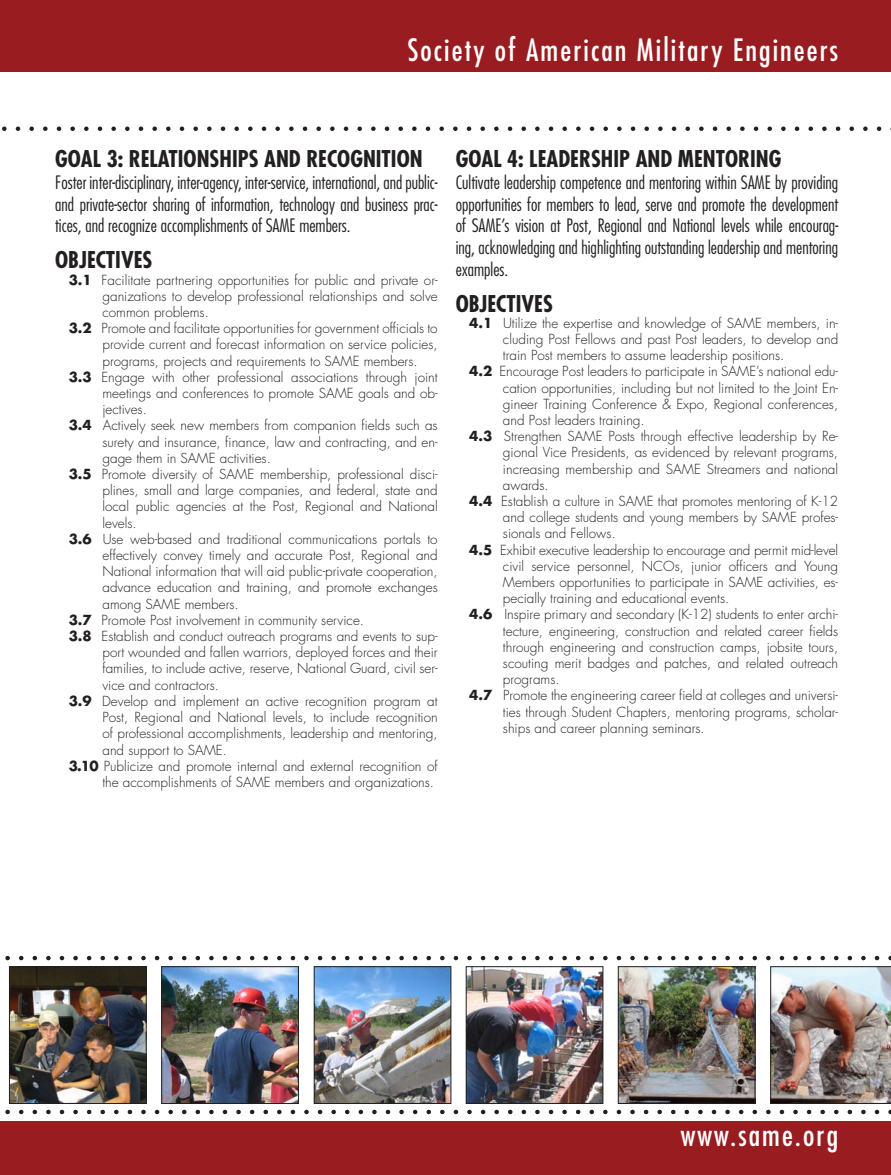
<style>
.page{position:relative;width:891px;height:1175px;background:#fff}
.page>*{position:absolute;margin:0;border:0;box-sizing:border-box;transform-origin:0 0}
.Photo_Caption{font:condensed 30px "Futura";letter-spacing:.07em;color:#fff}
.Futura_Officers{font:700 condensed 22.5px "Futura";color:#231f20}
.Futura_Officers-2{font:300 condensed 18px/21.6px "Futura";color:#231f20;text-align:justify}
.Photo_Caption-2{font:300 13.5px/16.2px "Futura";color:#231f20;text-align:justify}
.s1{font-weight:700}
</style>
<div class="page">
<div style="left:0;top:0;width:891px;height:1174px;background:#991c20"></div>
<div style="left:0;top:72px;width:891px;height:1048px;background:#fff"></div>
<svg style="left:2px;top:126px;width:889px;height:5px"></svg>
<svg style="left:5px;top:955px;width:886px;height:5px"></svg>
<svg style="left:5px;top:1109px;width:886px;height:5px"></svg>
<img style="left:11px;top:968px;width:134px;height:133px">
<div style="left:9px;top:966px;width:138px;height:137px;border:1px solid #231f20"></div>
<img style="left:163px;top:968px;width:134px;height:133px">
<div style="left:161px;top:966px;width:138px;height:137px;border:1px solid #231f20"></div>
<img style="left:316px;top:968px;width:133px;height:133px">
<div style="left:314px;top:966px;width:137px;height:137px;border:1px solid #231f20"></div>
<img style="left:468px;top:968px;width:133px;height:133px">
<div style="left:466px;top:966px;width:137px;height:137px;border:1px solid #231f20"></div>
<img style="left:770px;top:966px;width:121px;height:137px">
<img style="left:620px;top:968px;width:133px;height:133px">
<div style="left:618px;top:966px;width:137px;height:137px;border:1px solid #231f20"></div>
<p class="Photo_Caption" style="left:408px;top:31px;width:432px">Society of American Military Engineers</p>
<p class="Futura_Officers" style="left:55px;top:145px;width:369px">GOAL 3: RELATIONSHIPS AND RECOGNITION</p>
<p class="Futura_Officers-2" style="left:55px;top:171px;width:384px">Foster inter-disciplinary, inter-agency, inter-service, international, and public&shy;and private-sector sharing of information, technology and business prac&shy;tices, and recognize accomplishments of SAME members.</p>
<p class="Futura_Officers" style="left:55px;top:245px;width:99px">OBJECTIVES</p>
<p class="Photo_Caption-2" style="left:102px;top:272px;width:337px;text-indent:-34px"><span class="s1">3.1</span> Facilitate partnering opportunities for public and private or&shy;ganizations to develop professional relationships and solve common problems.</p>
<p class="Photo_Caption-2" style="left:102px;top:320px;width:337px;text-indent:-34px"><span class="s1">3.2</span> Promote and facilitate opportunities for government officials to provide current and forecast information on service policies, programs, projects and requirements to SAME members.</p>
<p class="Photo_Caption-2" style="left:102px;top:369px;width:337px;text-indent:-34px"><span class="s1">3.3</span> Engage with other professional associations through joint meetings and conferences to promote SAME goals and ob&shy;jectives.</p>
<p class="Photo_Caption-2" style="left:102px;top:417px;width:337px;text-indent:-34px"><span class="s1">3.4</span> Actively seek new members from companion fields such as surety and insurance, finance, law and contracting, and en&shy;gage them in SAME activities.</p>
<p class="Photo_Caption-2" style="left:102px;top:466px;width:337px;text-indent:-34px"><span class="s1">3.5</span> Promote diversity of SAME membership, professional disci&shy;plines, small and large companies, and federal, state and local public agencies at the Post, Regional and National levels.</p>
<p class="Photo_Caption-2" style="left:102px;top:531px;width:337px;text-indent:-34px"><span class="s1">3.6</span> Use web-based and traditional communications portals to effectively convey timely and accurate Post, Regional and National information that will aid public-private cooperation, advance education and training, and promote exchanges among SAME members.</p>
<p class="Photo_Caption-2" style="left:69px;top:612px;width:297px"><span class="s1">3.7</span> Promote Post involvement in community service.</p>
<p class="Photo_Caption-2" style="left:102px;top:628px;width:337px;text-indent:-34px"><span class="s1">3.8</span> Establish and conduct outreach programs and events to sup&shy;port wounded and fallen warriors, deployed forces and their families, to include active, reserve, National Guard, civil ser&shy;vice and contractors.</p>
<p class="Photo_Caption-2" style="left:102px;top:693px;width:337px;text-indent:-34px"><span class="s1">3.9</span> Develop and implement an active recognition program at Post, Regional and National levels, to include recognition of professional accomplishments, leadership and mentoring, and support to SAME.</p>
<p class="Photo_Caption-2" style="left:69px;top:758px;width:370px;text-align:right"><span class="s1">3.10</span> Publicize and promote internal and external recognition of the accomplishments of SAME members and organizations.</p>
<p class="Futura_Officers" style="left:456px;top:145px;width:327px">GOAL 4: LEADERSHIP AND MENTORING</p>
<p class="Futura_Officers-2" style="left:456px;top:171px;width:384px">Cultivate leadership competence and mentoring within SAME by providing opportunities for members to lead, serve and promote the development of SAME’s vision at Post, Regional and National levels while encourag&shy;ing, acknowledging and highlighting outstanding leadership and mentoring examples.</p>
<p class="Futura_Officers" style="left:456px;top:289px;width:99px">OBJECTIVES</p>
<p class="Photo_Caption-2" style="left:503px;top:315px;width:337px;text-indent:-34px"><span class="s1">4.1</span> Utilize the expertise and knowledge of SAME members, in&shy;cluding Post Fellows and past Post leaders, to develop and train Post members to assume leadership positions.</p>
<p class="Photo_Caption-2" style="left:503px;top:363px;width:337px;text-indent:-34px"><span class="s1">4.2</span> Encourage Post leaders to participate in SAME’s national edu&shy;cation opportunities, including but not limited to the Joint En&shy;gineer Training Conference &amp; Expo, Regional conferences, and Post leaders training.</p>
<p class="Photo_Caption-2" style="left:503px;top:428px;width:337px;text-indent:-34px"><span class="s1">4.3</span> Strengthen SAME Posts through effective leadership by Re&shy;gional Vice Presidents, as evidenced by relevant programs, increasing membership and SAME Streamers and national awards.</p>
<p class="Photo_Caption-2" style="left:503px;top:493px;width:337px;text-indent:-34px"><span class="s1">4.4</span> Establish a culture in SAME that promotes mentoring of K-12 and college students and young members by SAME profes&shy;sionals and Fellows.</p>
<p class="Photo_Caption-2" style="left:503px;top:542px;width:337px;text-indent:-34px"><span class="s1">4.5</span> Exhibit executive leadership to encourage and permit mid-level civil service personnel, NCOs, junior officers and Young Members opportunities to participate in SAME activities, es&shy;pecially training and educational events.</p>
<p class="Photo_Caption-2" style="left:503px;top:606px;width:337px;text-indent:-34px"><span class="s1">4.6</span> Inspire primary and secondary (K-12) students to enter archi&shy;tecture, engineering, construction and related career fields through engineering and construction camps, jobsite tours, scouting merit badges and patches, and related outreach programs.</p>
<p class="Photo_Caption-2" style="left:503px;top:687px;width:337px;text-indent:-34px"><span class="s1">4.7</span> Promote the engineering career field at colleges and universi&shy;ties through Student Chapters, mentoring programs, scholar&shy;ships and career planning seminars.</p>
<p class="Photo_Caption" style="left:681px;top:1115px;width:159px">www.same.org</p>
</div>
